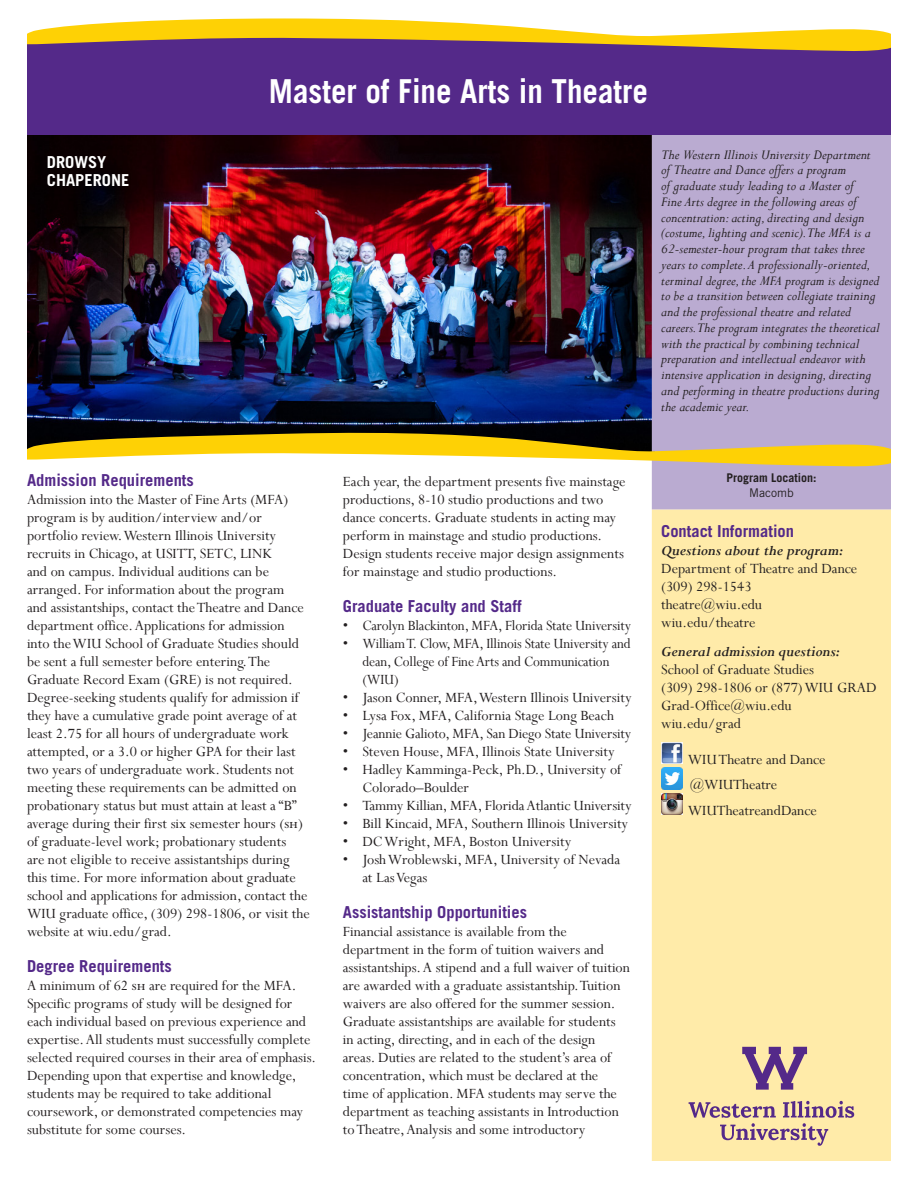
<style>
.page{position:relative;width:918px;height:1188px;background:#fff}
.page>*{position:absolute;margin:0;border:0;box-sizing:border-box;transform-origin:0 0}
.field_of_study_nam{font:700 33px "Trade Gothic";color:#fff;scale:.94 1}
.subhead_1_purple{font:700 16.5px "Trade Gothic";color:#542989}
.subhead_2_black{font:700 16.5px/18px "Trade Gothic";color:#fff}
.body_text___A{font:15.75px/18px "Perpetua";color:#231f20}
.list_1{font:15.75px/18px "Perpetua";letter-spacing:-.01em;color:#231f20}
.contact_info{font:15.75px "Perpetua";color:#231f20}
.contact_info_subhe{font:italic 700 15.75px "Perpetua";color:#231f20}
.list_1___A{font:15.75px/18px "Perpetua";color:#231f20}
.social_media_lines{font:15.75px "Perpetua";color:#231f20}
.program_descriptio{font:italic 15px/15.8px "Perpetua";color:#231f20}
.subhead_1_purple-2{font:700 12px "Trade Gothic";color:#231f20}
.program_location{font:12px "Trade Gothic";color:#231f20}
.s1{font-family:"Perpetua SC"}
</style>
<div class="page">
<img style="left:27px;top:135px;width:625px;height:293px">
<div style="left:653px;top:510px;width:237px;height:650px;background:#ffeba9"></div>
<img style="left:661px;top:742px;width:22px;height:22px">
<img style="left:661px;top:768px;width:22px;height:21px">
<img style="left:661px;top:793px;width:22px;height:22px">
<div style="left:652px;top:509px;width:239px;height:652px;border:2px solid #ffeba9"></div>
<div style="left:653px;top:134px;width:237px;height:317px;background:#baabd1"></div>
<div style="left:652px;top:134px;width:239px;height:318px;border:2px solid #baabd1"></div>
<div style="left:653px;top:461px;width:237px;height:48px;background:#baabd1"></div>
<div style="left:27px;top:38px;width:864px;height:97px;background:#542989"></div>
<svg style="left:27px;top:428px;width:864px;height:41px"></svg>
<svg style="left:27px;top:18px;width:864px;height:33px"></svg>
<svg style="left:689px;top:1101px;width:165px;height:45px"></svg>
<svg style="left:742px;top:1047px;width:65px;height:43px"></svg>
<p class="subhead_2_black" style="left:47px;top:153px;width:84px">DROWSY<br>CHAPERONE</p>
<p class="field_of_study_nam" style="left:269px;top:71px;width:405px">Master of Fine Arts in Theatre</p>
<p class="program_descriptio" style="left:661px;top:146px;width:220px">The Western Illinois University Department of Theatre and Dance offers a program<br>of graduate study leading to a Master of<br>Fine Arts degree in the following areas of concentration: acting, directing and design (costume, lighting and scenic).The MFA is a 62-semester-hour program that takes three years to complete. A professionally-oriented, terminal degree, the MFA program is designed to be a transition between collegiate training and the professional theatre and related careers.The program integrates the theoretical with the practical by combining technical preparation and intellectual endeavor with intensive application in designing, directing and performing in theatre productions during the academic year.</p>
<p class="subhead_1_purple" style="left:27px;top:470px;width:168px">Admission Requirements</p>
<p class="body_text___A" style="left:27px;top:490px;width:284px">Admission into the Master of Fine Arts (MFA) program is by audition/interview and/or portfolio review. Western Illinois University recruits in Chicago, at USITT, SETC, LINK<br>and on campus. Individual auditions can be arranged. For information about the program<br>and assistantships, contact the Theatre and Dance department office. Applications for admission into the WIU School of Graduate Studies should be sent a full semester before entering. The Graduate Record Exam (GRE) is not required.<br>Degree-seeking students qualify for admission if they have a cumulative grade point average of at least 2.75 for all hours of undergraduate work attempted, or a 3.0 or higher GPA for their last two years of undergraduate work. Students not meeting these requirements can be admitted on probationary status but must attain at least a “B” average during their first six semester hours (<span class="s1">sh</span>) of graduate-level work; probationary students<br>are not eligible to receive assistantships during this time. For more information about graduate school and applications for admission, contact the WIU graduate office, (309) 298-1806, or visit the website at wiu.edu/grad.</p>
<p class="subhead_1_purple" style="left:27px;top:956px;width:146px">Degree Requirements</p>
<p class="body_text___A" style="left:27px;top:976px;width:290px">A minimum of 62 <span class="s1">sh</span> are required for the MFA.<br>Specific programs of study will be designed for each individual based on previous experience and expertise. All students must successfully complete selected required courses in their area of emphasis.<br>Depending upon that expertise and knowledge, students may be required to take additional coursework, or demonstrated competencies may substitute for some courses.</p>
<p class="body_text___A" style="left:343px;top:472px;width:284px">Each year, the department presents five mainstage productions, 8-10 studio productions and two dance concerts. Graduate students in acting may perform in mainstage and studio productions.<br>Design students receive major design assignments for mainstage and studio productions.</p>
<p class="subhead_1_purple" style="left:343px;top:596px;width:180px">Graduate Faculty and Staff</p>
<p class="list_1" style="left:343px;top:616px;width:290px">• Carolyn Blackinton, MFA, Florida State University</p>
<p class="list_1" style="left:362px;top:634px;width:270px;text-indent:-20px">• William T. Clow, MFA, Illinois State University and dean, College of Fine Arts and Communication (WIU)</p>
<p class="list_1" style="left:343px;top:688px;width:290px">• Jason Conner, MFA, Western Illinois University</p>
<p class="list_1" style="left:343px;top:706px;width:273px">• Lysa Fox, MFA, California Stage Long Beach</p>
<p class="list_1" style="left:343px;top:724px;width:290px">• Jeannie Galioto, MFA, San Diego State University</p>
<p class="list_1" style="left:343px;top:742px;width:273px">• Steven House, MFA, Illinois State University</p>
<p class="list_1" style="left:362px;top:760px;width:260px;text-indent:-20px">• Hadley Kamminga-Peck, Ph.D., University of<br>Colorado–Boulder</p>
<p class="list_1" style="left:343px;top:796px;width:290px">• Tammy Killian, MFA, Florida Atlantic University</p>
<p class="list_1" style="left:343px;top:814px;width:287px">• Bill Kincaid, MFA, Southern Illinois University</p>
<p class="list_1" style="left:343px;top:832px;width:230px">• DC Wright, MFA, Boston University</p>
<p class="list_1___A" style="left:362px;top:850px;width:259px;text-indent:-20px">• Josh Wroblewski, MFA, University of Nevada at Las Vegas</p>
<p class="subhead_1_purple" style="left:343px;top:902px;width:186px">Assistantship Opportunities</p>
<p class="body_text___A" style="left:343px;top:922px;width:289px">Financial assistance is available from the department in the form of tuition waivers and assistantships. A stipend and a full waiver of tuition are awarded with a graduate assistantship. Tuition waivers are also offered for the summer session.<br>Graduate assistantships are available for students in acting, directing, and in each of the design areas. Duties are related to the student’s area of concentration, which must be declared at the<br>time of application. MFA students may serve the department as teaching assistants in Introduction to Theatre, Analysis and some introductory</p>
<p class="subhead_1_purple-2" style="left:726px;top:470px;width:91px">Program Location:</p>
<p class="program_location" style="left:749px;top:485px;width:46px">Macomb</p>
<p class="subhead_1_purple" style="left:661px;top:521px;width:134px">Contact Information</p>
<p class="contact_info_subhe" style="left:661px;top:540px;width:184px">Questions about the program:</p>
<p class="contact_info" style="left:661px;top:558px;width:198px">Department of Theatre and Dance</p>
<p class="contact_info" style="left:661px;top:576px;width:92px">(309) 298-1543</p>
<p class="contact_info" style="left:661px;top:594px;width:103px">theatre@wiu.edu</p>
<p class="contact_info" style="left:661px;top:612px;width:96px">wiu.edu/theatre</p>
<p class="contact_info_subhe" style="left:661px;top:641px;width:180px">General admission questions:</p>
<p class="contact_info" style="left:661px;top:659px;width:155px">School of Graduate Studies</p>
<p class="contact_info" style="left:661px;top:677px;width:217px">(309) 298-1806 or (877) WIU GRAD</p>
<p class="contact_info" style="left:661px;top:695px;width:132px">Grad-Office@wiu.edu</p>
<p class="contact_info" style="left:661px;top:713px;width:81px">wiu.edu/grad</p>
<p class="social_media_lines" style="left:688px;top:749px;width:139px">WIU Theatre and Dance</p>
<p class="social_media_lines" style="left:690px;top:775px;width:89px">@WIUTheatre</p>
<p class="social_media_lines" style="left:688px;top:800px;width:131px">WIUTheatreandDance</p>
</div>
